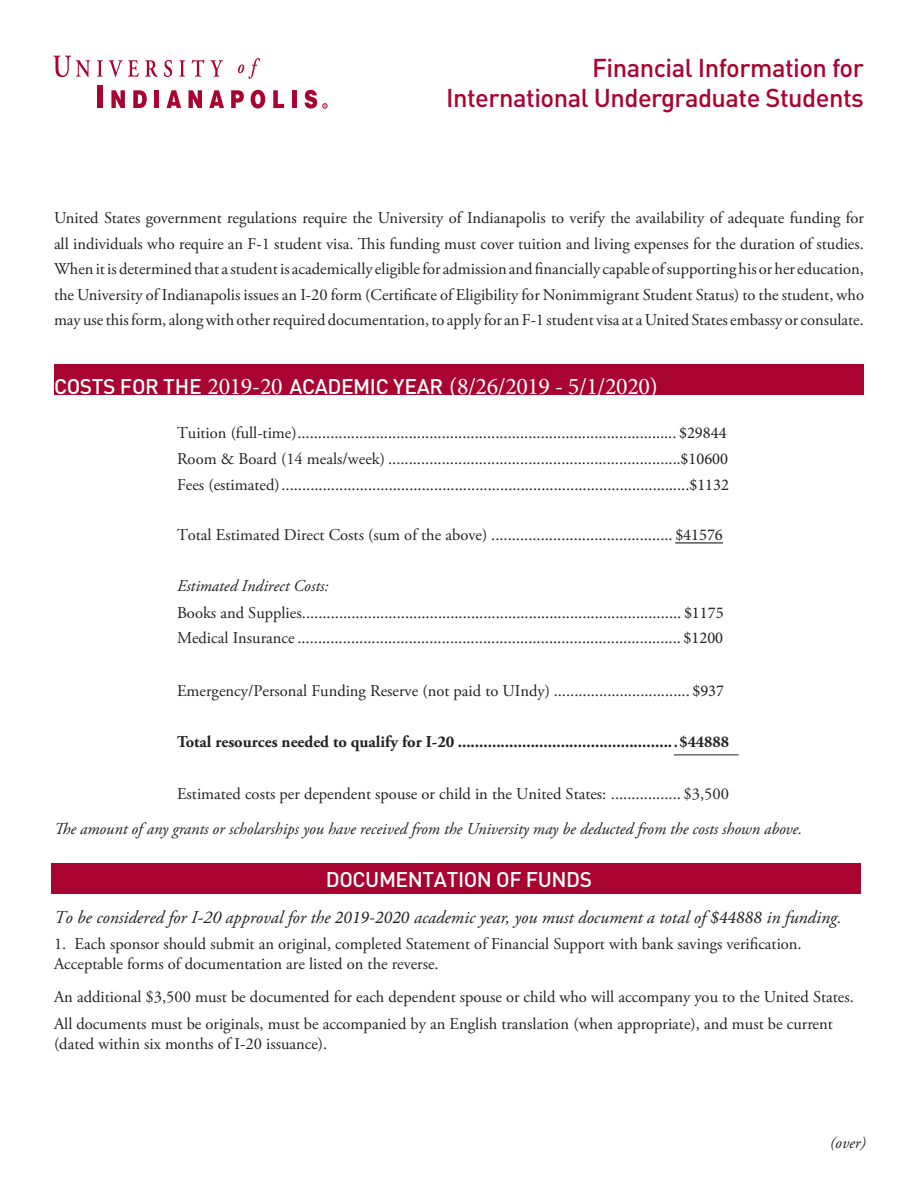
<style>
.page{position:relative;width:918px;height:1188px;background:#fff}
.page>*{position:absolute;margin:0;border:0;box-sizing:border-box;transform-origin:0 0}
.t1{font:500 25.5px "DIN";letter-spacing:-.02em;color:#a90332}
.t2{font:24px "Minion Pro";letter-spacing:-.015em;color:#fff}
.t3{font:500 21px "DIN";letter-spacing:-.02em;color:#fff}
.t4{font:italic 18px "Adobe Garamond Pro";color:#231f20}
.t5{font:16.5px/25.5px "Adobe Garamond Pro";color:#231f20}
.t6{font:italic 16.5px "Adobe Garamond Pro";color:#231f20}
.t7{font:700 16.5px "Adobe Garamond Pro";color:#231f20}
.s1{font-family:"DIN";font-weight:500;font-size:21px}
.s2{font-family:"Minion Pro"}
</style>
<div class="page">
<div style="left:51px;top:863px;width:809px;height:30px;background:#a90332"></div>
<div style="left:54px;top:364px;width:809px;height:31px;background:#a90332"></div>
<svg style="left:54px;top:56px;width:36px;height:21px"></svg>
<svg style="left:97px;top:60px;width:6px;height:17px"></svg>
<svg style="left:109px;top:60px;width:30px;height:17px"></svg>
<svg style="left:145px;top:60px;width:13px;height:17px"></svg>
<svg style="left:164px;top:60px;width:8px;height:17px"></svg>
<svg style="left:179px;top:60px;width:6px;height:17px"></svg>
<svg style="left:192px;top:60px;width:12px;height:17px"></svg>
<svg style="left:210px;top:60px;width:13px;height:17px"></svg>
<svg style="left:238px;top:58px;width:22px;height:21px"></svg>
<div style="left:97px;top:85px;width:6px;height:23px;background:#a90332"></div>
<svg style="left:111px;top:90px;width:14px;height:18px"></svg>
<svg style="left:133px;top:90px;width:14px;height:18px"></svg>
<div style="left:154px;top:90px;width:5px;height:18px;background:#a90332"></div>
<svg style="left:167px;top:90px;width:14px;height:18px"></svg>
<svg style="left:189px;top:90px;width:13px;height:18px"></svg>
<svg style="left:209px;top:90px;width:15px;height:18px"></svg>
<svg style="left:231px;top:90px;width:13px;height:18px"></svg>
<svg style="left:251px;top:90px;width:14px;height:19px"></svg>
<svg style="left:273px;top:90px;width:11px;height:18px"></svg>
<div style="left:292px;top:90px;width:5px;height:18px;background:#a90332"></div>
<svg style="left:305px;top:90px;width:12px;height:19px"></svg>
<svg style="left:323px;top:104px;width:4px;height:4px"></svg>
<hr style="left:674px;top:754px;width:65px;height:1px;background:#231f20">
<hr style="left:675px;top:543px;width:48px;height:1px;background:#231f20">
<p class="t1" style="left:592px;top:51px;width:273px">Financial Information for</p>
<p class="t1" style="left:446px;top:82px;width:419px">International Undergraduate Students</p>
<p class="t5" style="left:54px;top:206px;width:812px;text-align:justify">United States government regulations require the University of Indianapolis to verify the availability of adequate funding for all individuals who require an F-1 student visa. This funding must cover tuition and living expenses for the duration of studies.<br>When it is determined that a student is academically eligible for admission and financially capable of supporting his or her education, the University of Indianapolis issues an I-20 form (Certificate of Eligibility for Nonimmigrant Student Status) to the student, who may use this form, along with other required documentation, to apply for an F-1 student visa at a United States embassy or consulate.</p>
<p class="t2" style="left:54px;top:370px;width:605px"><span class="s1">COSTS FOR THE</span> 2019-20 <span class="s1">ACADEMIC YEAR</span> (8/26/2019 - 5/1/2020)</p>
<p class="t5" style="left:177px;top:421px;width:551px">Tuition (full-time) ........................................................................................<span class="s2">.</span>... <span class="s2">$29844</span></p>
<p class="t5" style="left:177px;top:447px;width:553px">Room &amp; Board (14 meals/week) ......................................................................<span class="s2">.$10600</span></p>
<p class="t5" style="left:177px;top:473px;width:554px">Fees (estimated) ..............................................................................................<span class="s2">.</span>....<span class="s2">$1132</span></p>
<p class="t5" style="left:177px;top:522px;width:547px">Total Estimated Direct Costs (sum of the above) ............................................ <span class="s2">$41576</span></p>
<p class="t6" style="left:177px;top:576px;width:153px">Estimated Indirect Costs:</p>
<p class="t5" style="left:177px;top:600px;width:548px">Books and Supplies ............................................................................................ <span class="s2">$1175</span></p>
<p class="t5" style="left:177px;top:626px;width:548px">Medical Insurance ............................................................................................. <span class="s2">$1200</span></p>
<p class="t5" style="left:177px;top:678px;width:549px">Emergency/Personal Funding Reserve (not paid to UIndy) ................................. <span class="s2">$937</span></p>
<p class="t7" style="left:177px;top:733px;width:553px">Total resources needed to qualify for I-20 ..................................................<span class="s2">.$44888</span></p>
<p class="t5" style="left:177px;top:782px;width:553px">Estimated costs per dependent spouse or child in the United States: ................. $3,500</p>
<p class="t6" style="left:54px;top:818px;width:750px">The amount of any grants or scholarships you have received from the University may be deducted from the costs shown above.</p>
<p class="t3" style="left:326px;top:866px;width:268px">DOCUMENTATION OF FUNDS</p>
<p class="t4" style="left:54px;top:906px;width:789px">To be considered for I-20 approval for the <span class="s2">2019-2020</span> academic year, you must document a total of <span class="s2">$44888</span> in funding.</p>
<p class="t5" style="left:54px;top:935px;width:749px;line-height:19.6px">1. Each sponsor should submit an original, completed Statement of Financial Support with bank savings verification.<br>Acceptable forms of documentation are listed on the reverse.</p>
<p class="t5" style="left:54px;top:984px;width:801px;line-height:26.5px">An additional $3,500 must be documented for each dependent spouse or child who will accompany you to the United States.<br>All documents must be originals, must be accompanied by an English translation (when appropriate), and must be current</p>
<p class="t5" style="left:54px;top:1031px;width:275px">(dated within six months of I-20 issuance).</p>
<p class="t6" style="left:830px;top:1133px;width:37px">(over)</p>
</div>
